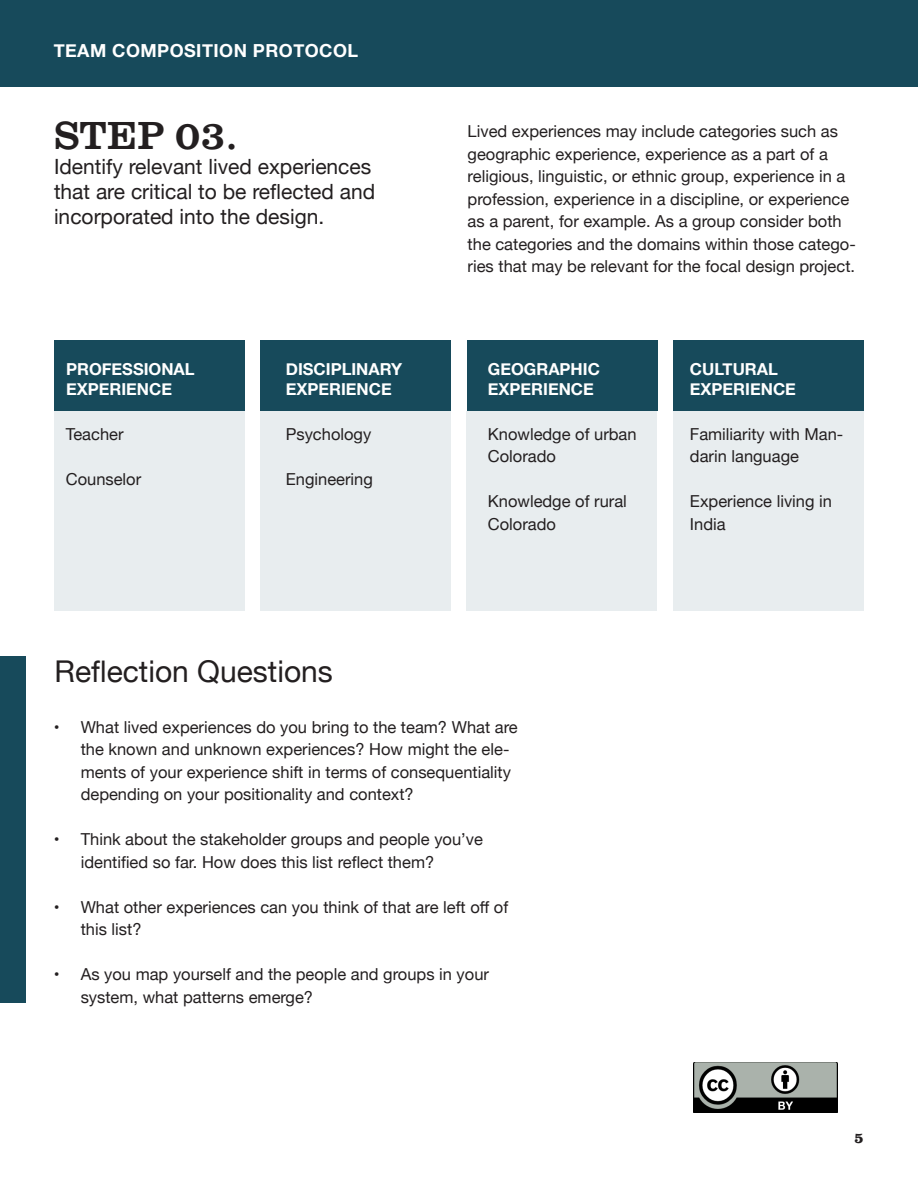
<style>
.page{position:relative;width:918px;height:1188px;background:#fff}
.page>*{position:absolute;margin:0;border:0;box-sizing:border-box;transform-origin:0 0}
.Headline_-_Large{font:40.5px "Clarendon URW";color:#231f20}
.t1{font:30px "Helvetica Neue";color:#231f20}
.t2{font:21px/25.2px "Helvetica Neue";color:#231f20}
.t3{font:700 18px "Helvetica Neue";letter-spacing:.025em;color:#fff}
.Body_Copy{font:16.5px/22.5px "Helvetica Neue";color:#231f20}
.Headline___Small{font:700 16.5px "Helvetica Neue";color:#fff}
.t4{font:700 15px "Clarendon URW";color:#231f20}
</style>
<div class="page">
<div style="left:0;top:0;width:918px;height:86px;background:#174a5b"></div>
<img style="left:693px;top:1062px;width:145px;height:51px">
<div style="left:54px;top:340px;width:191px;height:71px;background:#174a5b"></div>
<div style="left:54px;top:411px;width:191px;height:200px;background:#e8edef"></div>
<div style="left:260px;top:340px;width:191px;height:71px;background:#174a5b"></div>
<div style="left:260px;top:411px;width:191px;height:200px;background:#e8edef"></div>
<div style="left:467px;top:340px;width:191px;height:71px;background:#174a5b"></div>
<div style="left:466px;top:411px;width:191px;height:200px;background:#e8edef"></div>
<div style="left:673px;top:340px;width:191px;height:71px;background:#174a5b"></div>
<div style="left:673px;top:411px;width:191px;height:200px;background:#e8edef"></div>
<div style="left:0;top:656px;width:26px;height:347px;background:#174a5b"></div>
<p class="t3" style="left:54px;top:36px;width:306px">TEAM COMPOSITION PROTOCOL</p>
<p class="Headline_-_Large" style="left:54px;top:105px;width:185px">STEP 03.</p>
<p class="t2" style="left:54px;top:155px;width:323px">Identify relevant lived experiences that are critical to be reflected and incorporated into the design.</p>
<p class="Body_Copy" style="left:468px;top:121px;width:390px">Lived experiences may include categories such as geographic experience, experience as a part of a religious, linguistic, or ethnic group, experience in a profession, experience in a discipline, or experience as a parent, for example. As a group consider both the categories and the domains within those catego&shy;ries that may be relevant for the focal design project.</p>
<p class="Headline___Small" style="left:66px;top:357px;width:130px">PROFESSIONAL</p>
<p class="Headline___Small" style="left:66px;top:376px;width:108px">EXPERIENCE</p>
<p class="Headline___Small" style="left:286px;top:357px;width:118px">DISCIPLINARY</p>
<p class="Headline___Small" style="left:286px;top:376px;width:108px">EXPERIENCE</p>
<p class="Headline___Small" style="left:488px;top:357px;width:114px">GEOGRAPHIC</p>
<p class="Headline___Small" style="left:488px;top:376px;width:108px">EXPERIENCE</p>
<p class="Headline___Small" style="left:690px;top:357px;width:90px">CULTURAL</p>
<p class="Headline___Small" style="left:690px;top:376px;width:108px">EXPERIENCE</p>
<p class="Body_Copy" style="left:66px;top:424px;width:59px">Teacher</p>
<p class="Body_Copy" style="left:66px;top:469px;width:77px">Counselor</p>
<p class="Body_Copy" style="left:286px;top:424px;width:87px">Psychology</p>
<p class="Body_Copy" style="left:286px;top:469px;width:89px">Engineering</p>
<p class="Body_Copy" style="left:488px;top:424px;width:150px">Knowledge of urban<br>Colorado</p>
<p class="Body_Copy" style="left:488px;top:491px;width:141px">Knowledge of rural<br>Colorado</p>
<p class="Body_Copy" style="left:690px;top:424px;width:155px">Familiarity with Man&shy;darin language</p>
<p class="Body_Copy" style="left:690px;top:491px;width:144px">Experience living in<br>India</p>
<p class="t1" style="left:55px;top:650px;width:280px">Reflection Questions</p>
<p class="Body_Copy" style="left:81px;top:717px;width:439px;text-indent:-27px">• What lived experiences do you bring to the team? What are the known and unknown experiences? How might the ele&shy;ments of your experience shift in terms of consequentiality depending on your positionality and context?</p>
<p class="Body_Copy" style="left:81px;top:829px;width:404px;text-indent:-27px">• Think about the stakeholder groups and people you’ve identified so far. How does this list reflect them?</p>
<p class="Body_Copy" style="left:81px;top:897px;width:429px;text-indent:-27px">• What other experiences can you think of that are left off of this list?</p>
<p class="Body_Copy" style="left:81px;top:964px;width:410px;text-indent:-27px">• As you map yourself and the people and groups in your system, what patterns emerge?</p>
<p class="t4" style="left:854px;top:1127px;width:11px">5</p>
</div>
